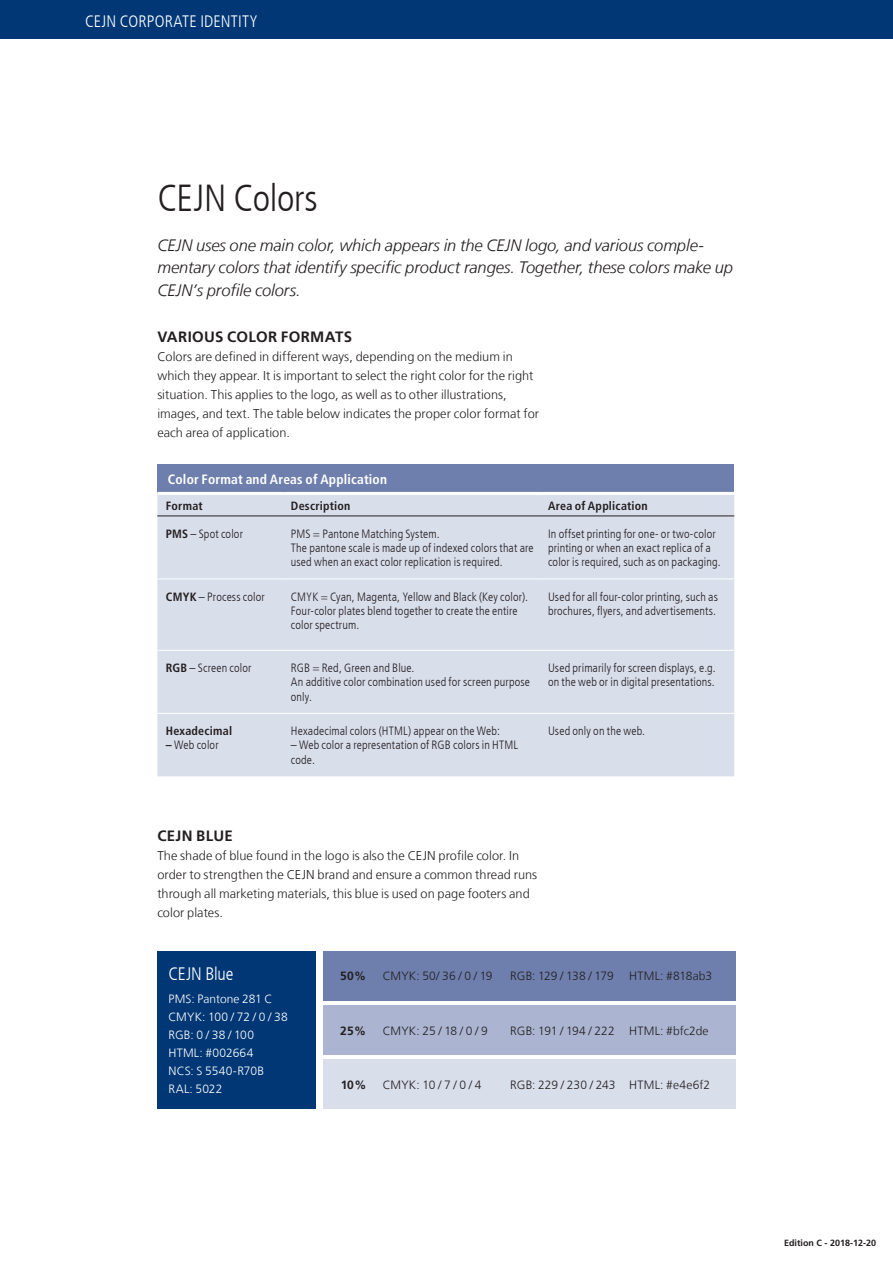
<style>
.page{position:relative;width:893px;height:1263px;background:#fff}
.page>*{position:absolute;margin:0;border:0;box-sizing:border-box;transform-origin:0 0}
.t1{font:300 condensed 37.5px "Frutiger LT Com";letter-spacing:-.01em;color:#231f20}
.t2{font:300 condensed 18px "Frutiger LT Com";letter-spacing:-.01em;color:#fff}
.t3{font:italic 300 16.5px/22.5px "Frutiger LT Com";letter-spacing:-.005em;color:#231f20}
.t4{font:300 condensed 16.5px "Frutiger LT Com";letter-spacing:.01em;color:#fff}
.t5{font:700 15px "Frutiger LT Com";letter-spacing:.02em;color:#231f20}
.t6{font:700 condensed 13.5px "Frutiger LT Com";letter-spacing:.015em;color:#fff}
.t7{font:300 12.75px/19.2px "Frutiger LT Com";letter-spacing:.005em;color:#231f20}
.t8{font:300 condensed 12px/14.2px "Frutiger LT Com";letter-spacing:.01em;color:#231f20}
.t9{font:300 12px "Frutiger LT Com";letter-spacing:.005em;color:#231f20}
.t10{font:300 12px/18px "Frutiger LT Com";letter-spacing:.01em;color:#fff}
.t11{font:700 condensed 12px "Frutiger LT Com";letter-spacing:.02em;color:#231f20}
.t12{font:700 12px "Frutiger LT Com";color:#231f20}
.t13{font:700 9px "Frutiger LT Com";color:#231f20}
.s1{font-weight:700}
</style>
<div class="page">
<div style="left:0;top:0;width:893px;height:39px;background:#013775"></div>
<div style="left:157px;top:951px;width:159px;height:158px;background:#013775"></div>
<div style="left:323px;top:951px;width:413px;height:49px;background:#6e7fad"></div>
<div style="left:323px;top:1005px;width:413px;height:50px;background:#abb5d2"></div>
<div style="left:323px;top:1059px;width:413px;height:50px;background:#d9deeb"></div>
<div style="left:157px;top:464px;width:577px;height:29px;background:#6e7fad"></div>
<div style="left:157px;top:495px;width:577px;height:281px;background:#d9deeb"></div>
<hr style="left:157px;top:578px;width:128px;height:1px;background:#fff">
<hr style="left:285px;top:578px;width:257px;height:1px;background:#fff">
<hr style="left:542px;top:578px;width:192px;height:1px;background:#fff">
<hr style="left:157px;top:650px;width:128px;height:1px;background:#fff">
<hr style="left:285px;top:650px;width:257px;height:1px;background:#fff">
<hr style="left:542px;top:650px;width:192px;height:1px;background:#fff">
<hr style="left:157px;top:713px;width:128px;height:1px;background:#fff">
<hr style="left:285px;top:713px;width:257px;height:1px;background:#fff">
<hr style="left:542px;top:713px;width:192px;height:1px;background:#fff">
<hr style="left:157px;top:515px;width:128px;height:1px;background:#231f20">
<hr style="left:285px;top:515px;width:257px;height:1px;background:#231f20">
<hr style="left:542px;top:515px;width:192px;height:1px;background:#231f20">
<hr style="left:157px;top:492px;width:128px;height:3px;background:#fff">
<hr style="left:285px;top:492px;width:257px;height:3px;background:#fff">
<hr style="left:542px;top:492px;width:192px;height:3px;background:#fff">
<h3 class="t4" style="left:85px;top:12px;width:174px">CEJN CORPORATE IDENTITY</h3>
<p class="t1" style="left:157px;top:176px;width:162px">CEJN Colors</p>
<p class="t3" style="left:157px;top:234px;width:577px">CEJN uses one main color, which appears in the CEJN logo, and various comple&shy;mentary colors that identify specific product ranges. Together, these colors make up<br>CEJN’s profile colors.</p>
<p class="t5" style="left:157px;top:328px;width:196px">VARIOUS COLOR FORMATS</p>
<p class="t7" style="left:157px;top:347px;width:383px">Colors are defined in different ways, depending on the medium in which they appear. It is important to select the right color for the right situation. This applies to the logo, as well as to other illustrations, images, and text. The table below indicates the proper color format for each area of application.</p>
<p class="t6" style="left:168px;top:471px;width:221px">Color Format and Areas of Application</p>
<p class="t11" style="left:166px;top:499px;width:38px">Format</p>
<p class="t11" style="left:291px;top:499px;width:61px">Description</p>
<p class="t11" style="left:548px;top:499px;width:101px">Area of Application</p>
<p class="t8" style="left:166px;top:526px;width:79px"><span class="s1">PMS</span> – Spot color</p>
<p class="t8" style="left:291px;top:526px;width:244px">PMS = Pantone Matching System.<br>The pantone scale is made up of indexed colors that are used when an exact color replication is required.</p>
<p class="t8" style="left:548px;top:526px;width:174px">In offset printing for one- or two-color printing or when an exact replica of a color is required, such as on packaging.</p>
<p class="t8" style="left:166px;top:589px;width:101px"><span class="s1">CMYK</span> – Process color</p>
<p class="t8" style="left:291px;top:589px;width:239px">CMYK = Cyan, Magenta, Yellow and Black (Key color).<br>Four-color plates blend together to create the entire color spectrum.</p>
<p class="t8" style="left:548px;top:589px;width:171px">Used for all four-color printing, such as brochures, flyers, and advertisements.</p>
<p class="t8" style="left:166px;top:661px;width:87px"><span class="s1">RGB</span> – Screen color</p>
<p class="t8" style="left:291px;top:661px;width:241px">RGB = Red, Green and Blue.<br>An additive color combination used for screen purpose only.</p>
<p class="t8" style="left:548px;top:661px;width:169px">Used primarily for screen displays, e.g. on the web or in digital presentations.</p>
<p class="t11" style="left:166px;top:724px;width:68px">Hexadecimal</p>
<p class="t8" style="left:166px;top:738px;width:54px"><span class="s1">–</span> Web color</p>
<p class="t8" style="left:291px;top:724px;width:211px">Hexadecimal colors (HTML) appear on the Web:</p>
<p class="t8" style="left:291px;top:738px;width:229px">– Web color a representation of RGB colors in HTML code.</p>
<p class="t8" style="left:548px;top:724px;width:99px">Used only on the web.</p>
<p class="t5" style="left:157px;top:827px;width:77px">CEJN BLUE</p>
<p class="t7" style="left:157px;top:846px;width:381px">The shade of blue found in the logo is also the CEJN profile color. In order to strengthen the CEJN brand and ensure a common thread runs through all marketing materials, this blue is used on page footers and color plates.</p>
<p class="t2" style="left:168px;top:964px;width:67px">CEJN Blue</p>
<p class="t10" style="left:168px;top:989px;width:121px">PMS: Pantone 281 C<br>CMYK: 100 / 72 / 0 / 38<br>RGB: 0 / 38 / 100<br>HTML: #002664<br>NCS: S 5540-R70B<br>RAL: 5022</p>
<p class="t12" style="left:340px;top:969px;width:28px">50 %</p>
<p class="t9" style="left:383px;top:969px;width:111px">CMYK: 50/ 36 / 0 / 19</p>
<p class="t9" style="left:510px;top:969px;width:105px">RGB: 129 / 138 / 179</p>
<p class="t9" style="left:629px;top:969px;width:84px">HTML: #818ab3</p>
<p class="t12" style="left:340px;top:1023px;width:28px">25 %</p>
<p class="t9" style="left:383px;top:1023px;width:107px">CMYK: 25 / 18 / 0 / 9</p>
<p class="t9" style="left:510px;top:1023px;width:200px">RGB: 191 / 194 / 222 HTML: #bfc2de</p>
<p class="t12" style="left:341px;top:1077px;width:27px">10 %</p>
<p class="t9" style="left:383px;top:1077px;width:100px">CMYK: 10 / 7 / 0 / 4</p>
<p class="t9" style="left:510px;top:1077px;width:201px">RGB: 229 / 230 / 243 HTML: #e4e6f2</p>
<p class="t13" style="left:784px;top:1238px;width:94px">Edition C - 2018-12-20</p>
</div>
